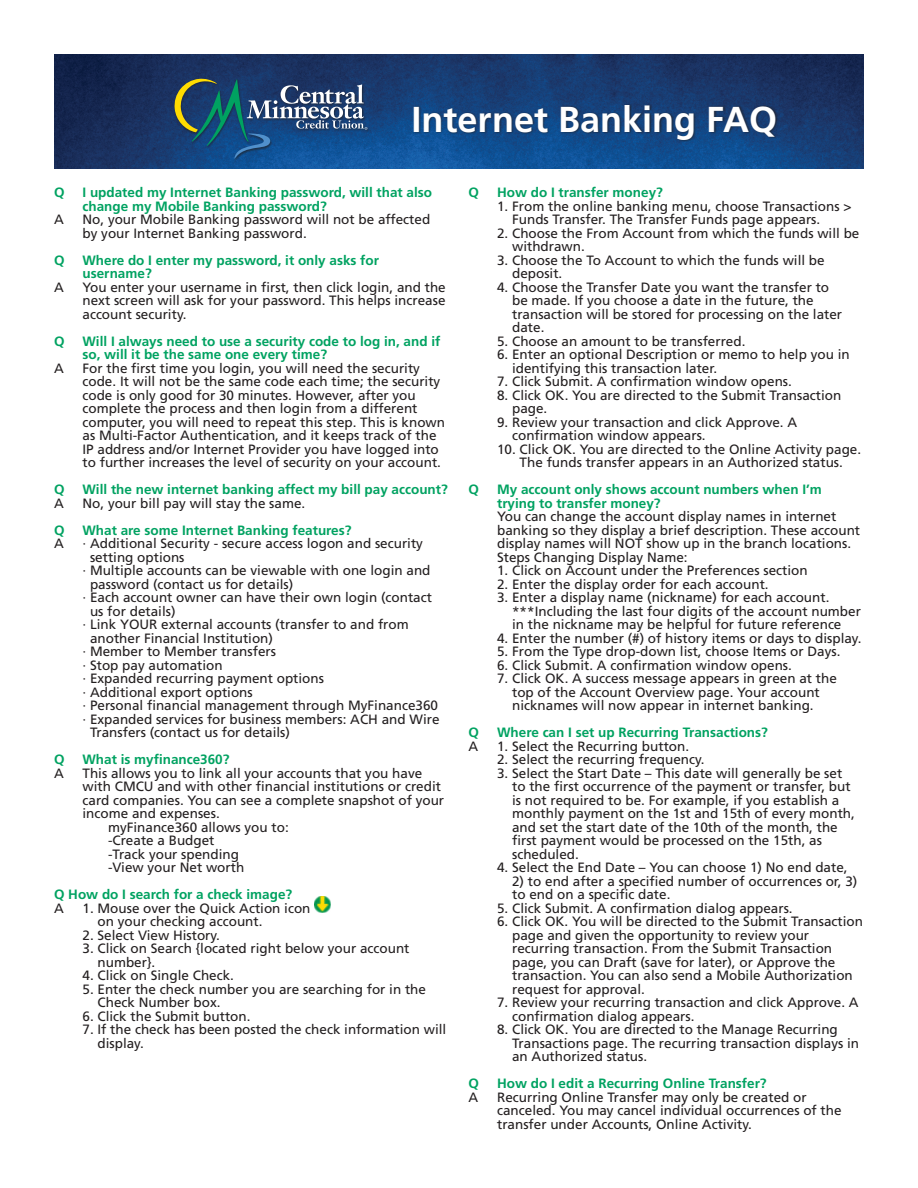
<style>
.page{position:relative;width:918px;height:1188px;background:#fff}
.page>*{position:absolute;margin:0;border:0;box-sizing:border-box;transform-origin:0 0}
.t1{font:700 36px "Frutiger";color:#fff}
.t2{font:13.5px/13.5px "Frutiger";color:#231f20}
.t3{font:700 13.5px/13.5px "Frutiger";color:#00a261}
</style>
<div class="page">
<img style="left:54px;top:54px;width:809px;height:114px">
<div style="left:413px;top:104px;width:365px;height:38px;background:#231f20;opacity:.65"></div>
<div style="left:174px;top:78px;width:197px;height:84px;background:#231f20;opacity:.65"></div>
<svg style="left:174px;top:78px;width:193px;height:81px;background:#305a80"></svg>
<img style="left:314px;top:896px;width:17px;height:17px">
<p class="t1" style="left:411px;top:98px;width:367px">Internet Banking FAQ</p>
<p class="t3" style="left:54px;top:186px;width:12px">Q</p>
<p class="t3" style="left:82px;top:186px;width:351px">I updated my Internet Banking password, will that also change my Mobile Banking password?</p>
<p class="t2" style="left:54px;top:213px;width:11px">A</p>
<p class="t2" style="left:82px;top:213px;width:349px">No, your Mobile Banking password will not be affected by your Internet Banking password.</p>
<p class="t3" style="left:54px;top:253px;width:12px">Q</p>
<p class="t3" style="left:82px;top:253px;width:298px">Where do I enter my password, it only asks for username?</p>
<p class="t2" style="left:54px;top:280px;width:11px">A</p>
<p class="t2" style="left:82px;top:280px;width:365px;text-align:justify">You enter your username in first, then click login, and the next screen will ask for your password. This helps increase account security.</p>
<p class="t3" style="left:54px;top:334px;width:12px">Q</p>
<p class="t3" style="left:82px;top:334px;width:359px">Will I always need to use a security code to log in, and if so, will it be the same one every time?</p>
<p class="t2" style="left:54px;top:361px;width:11px">A</p>
<p class="t2" style="left:82px;top:361px;width:364px">For the first time you login, you will need the security code. It will not be the same code each time; the security code is only good for 30 minutes. However, after you complete the process and then login from a different computer, you will need to repeat this step. This is known as Multi-Factor Authentication, and it keeps track of the IP address and/or Internet Provider you have logged into to further increases the level of security on your account.</p>
<p class="t3" style="left:54px;top:483px;width:12px">Q</p>
<p class="t3" style="left:82px;top:483px;width:367px">Will the new internet banking affect my bill pay account?</p>
<p class="t2" style="left:54px;top:496px;width:11px">A</p>
<p class="t2" style="left:82px;top:496px;width:224px">No, your bill pay will stay the same.</p>
<p class="t3" style="left:54px;top:523px;width:12px">Q</p>
<p class="t3" style="left:82px;top:523px;width:271px">What are some Internet Banking features?</p>
<p class="t2" style="left:54px;top:537px;width:11px">A</p>
<p class="t2" style="left:90px;top:537px;width:335px;text-indent:-8px">· Additional Security - secure access logon and security setting options</p>
<p class="t2" style="left:90px;top:564px;width:342px;text-indent:-8px">· Multiple accounts can be viewable with one login and password (contact us for details)</p>
<p class="t2" style="left:90px;top:591px;width:344px;text-indent:-8px">· Each account owner can have their own login (contact us for details)</p>
<p class="t2" style="left:90px;top:618px;width:320px;text-indent:-8px">· Link YOUR external accounts (transfer to and from another Financial Institution)</p>
<p class="t2" style="left:82px;top:645px;width:195px">· Member to Member transfers</p>
<p class="t2" style="left:82px;top:658px;width:142px">· Stop pay automation</p>
<p class="t2" style="left:82px;top:672px;width:243px">· Expanded recurring payment options</p>
<p class="t2" style="left:82px;top:685px;width:172px">· Additional export options</p>
<p class="t2" style="left:82px;top:699px;width:357px">· Personal financial management through MyFinance360</p>
<p class="t2" style="left:90px;top:712px;width:351px;text-indent:-8px">· Expanded services for business members: ACH and Wire<br>Transfers (contact us for details)</p>
<p class="t3" style="left:54px;top:753px;width:12px">Q</p>
<p class="t3" style="left:82px;top:753px;width:149px">What is myfinance360?</p>
<p class="t2" style="left:54px;top:766px;width:11px">A</p>
<p class="t2" style="left:82px;top:766px;width:363px">This allows you to link all your accounts that you have with CMCU and with other financial institutions or credit card companies. You can see a complete snapshot of your income and expenses.</p>
<p class="t2" style="left:108px;top:820px;width:182px">myFinance360 allows you to:</p>
<p class="t2" style="left:108px;top:834px;width:108px">-Create a Budget</p>
<p class="t2" style="left:108px;top:847px;width:133px">-Track your spending</p>
<p class="t2" style="left:108px;top:861px;width:138px">-View your Net worth</p>
<p class="t3" style="left:54px;top:888px;width:240px">Q How do I search for a check image?</p>
<p class="t2" style="left:54px;top:901px;width:11px">A</p>
<p class="t2" style="left:98px;top:901px;width:215px;text-indent:-15px">1. Mouse over the Quick Action icon on your checking account.</p>
<p class="t2" style="left:82px;top:928px;width:139px">2. Select View History.</p>
<p class="t2" style="left:98px;top:942px;width:314px;text-indent:-15px">3. Click on Search {located right below your account number}.</p>
<p class="t2" style="left:82px;top:969px;width:153px">4. Click on Single Check.</p>
<p class="t2" style="left:98px;top:982px;width:330px;text-indent:-15px">5. Enter the check number you are searching for in the<br>Check Number box.</p>
<p class="t2" style="left:82px;top:1009px;width:170px">6. Click the Submit button.</p>
<p class="t2" style="left:98px;top:1023px;width:350px;text-indent:-15px">7. If the check has been posted the check information will display.</p>
<p class="t3" style="left:469px;top:186px;width:12px">Q</p>
<p class="t3" style="left:497px;top:186px;width:167px">How do I transfer money?</p>
<p class="t2" style="left:512px;top:199px;width:341px;text-indent:-15px">1. From the online banking menu, choose Transactions &gt;<br>Funds Transfer. The Transfer Funds page appears.</p>
<p class="t2" style="left:512px;top:226px;width:349px;text-indent:-15px">2. Choose the From Account from which the funds will be withdrawn.</p>
<p class="t2" style="left:512px;top:253px;width:314px;text-indent:-15px">3. Choose the To Account to which the funds will be deposit.</p>
<p class="t2" style="left:512px;top:280px;width:332px;text-indent:-15px">4. Choose the Transfer Date you want the transfer to be made. If you choose a date in the future, the transaction will be stored for processing on the later date.</p>
<p class="t2" style="left:497px;top:334px;width:250px">5. Choose an amount to be transferred.</p>
<p class="t2" style="left:512px;top:348px;width:339px;text-indent:-15px">6. Enter an optional Description or memo to help you in identifying this transaction later.</p>
<p class="t2" style="left:497px;top:375px;width:296px">7. Click Submit. A confirmation window opens.</p>
<p class="t2" style="left:512px;top:388px;width:331px;text-indent:-15px">8. Click OK. You are directed to the Submit Transaction page.</p>
<p class="t2" style="left:512px;top:415px;width:287px;text-indent:-15px">9. Review your transaction and click Approve. A confirmation window appears.</p>
<p class="t2" style="left:497px;top:442px;width:366px;text-align:center">10. Click OK. You are directed to the Online Activity page.<br>The funds transfer appears in an Authorized status.</p>
<p class="t3" style="left:469px;top:483px;width:12px">Q</p>
<p class="t3" style="left:497px;top:483px;width:326px">My account only shows account numbers when I’m trying to transfer money?</p>
<p class="t2" style="left:497px;top:510px;width:365px">You can change the account display names in internet banking so they display a brief description. These account display names will NOT show up in the branch locations.</p>
<p class="t2" style="left:497px;top:550px;width:192px">Steps Changing Display Name:</p>
<p class="t2" style="left:497px;top:564px;width:312px">1. Click on Account under the Preferences section</p>
<p class="t2" style="left:497px;top:577px;width:273px">2. Enter the display order for each account.</p>
<p class="t2" style="left:512px;top:591px;width:350px;text-indent:-15px">3. Enter a display name (nickname) for each account. ***Including the last four digits of the account number in the nickname may be helpful for future reference</p>
<p class="t2" style="left:497px;top:631px;width:366px">4. Enter the number (#) of history items or days to display.</p>
<p class="t2" style="left:497px;top:645px;width:345px">5. From the Type drop-down list, choose Items or Days.</p>
<p class="t2" style="left:497px;top:658px;width:296px">6. Click Submit. A confirmation window opens.</p>
<p class="t2" style="left:512px;top:672px;width:326px;text-indent:-15px">7. Click OK. A success message appears in green at the top of the Account Overview page. Your account nicknames will now appear in internet banking.</p>
<p class="t3" style="left:469px;top:726px;width:12px">Q</p>
<p class="t3" style="left:497px;top:726px;width:272px">Where can I set up Recurring Transactions?</p>
<p class="t2" style="left:469px;top:739px;width:11px">A</p>
<p class="t2" style="left:497px;top:739px;width:194px">1. Select the Recurring button.</p>
<p class="t2" style="left:497px;top:753px;width:209px">2. Select the recurring frequency.</p>
<p class="t2" style="left:512px;top:766px;width:344px;text-indent:-15px">3. Select the Start Date – This date will generally be set to the first occurrence of the payment or transfer, but is not required to be. For example, if you establish a monthly payment on the 1st and 15th of every month, and set the start date of the 10th of the month, the first payment would be processed on the 15th, as scheduled.</p>
<p class="t2" style="left:497px;top:861px;width:352px">4. Select the End Date – You can choose 1) No end date,</p>
<p class="t2" style="left:512px;top:874px;width:347px">2) to end after a specified number of occurrences or, 3) to end on a specific date.</p>
<p class="t2" style="left:497px;top:901px;width:297px">5. Click Submit. A confirmation dialog appears.</p>
<p class="t2" style="left:512px;top:915px;width:352px;text-indent:-15px">6. Click OK. You will be directed to the Submit Transaction page and given the opportunity to review your recurring transaction. From the Submit Transaction page, you can Draft (save for later), or Approve the transaction. You can also send a Mobile Authorization request for approval.</p>
<p class="t2" style="left:512px;top:996px;width:348px;text-indent:-15px">7. Review your recurring transaction and click Approve. A confirmation dialog appears.</p>
<p class="t2" style="left:512px;top:1023px;width:349px;text-indent:-15px">8. Click OK. You are directed to the Manage Recurring<br>Transactions page. The recurring transaction displays in an Authorized status.</p>
<p class="t3" style="left:469px;top:1077px;width:12px">Q</p>
<p class="t3" style="left:497px;top:1077px;width:271px">How do I edit a Recurring Online Transfer?</p>
<p class="t2" style="left:469px;top:1090px;width:11px">A</p>
<p class="t2" style="left:497px;top:1090px;width:346px">Recurring Online Transfer may only be created or canceled. You may cancel individual occurrences of the transfer under Accounts, Online Activity.</p>
</div>
